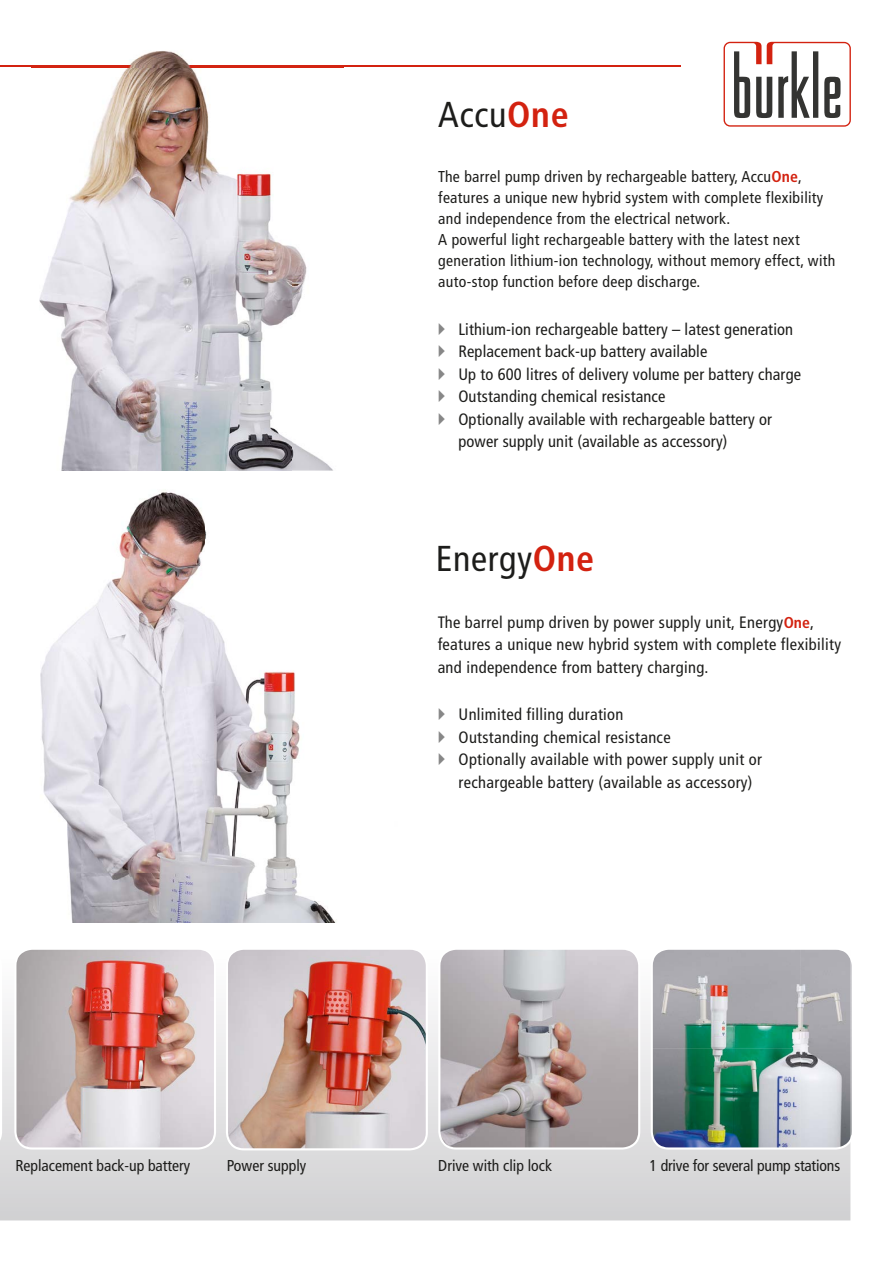
<style>
.page{position:relative;width:893px;height:1263px;background:#fff}
.page>*{position:absolute;margin:0;border:0;box-sizing:border-box;transform-origin:0 0}
.t1{font:condensed 36px "Frutiger";letter-spacing:.02em;color:#1d1d1b}
.t2{font:condensed 16.5px/22.5px "Frutiger";letter-spacing:.02em;color:#1d1d1b}
.t3{font:condensed 15.75px/21px "Frutiger";letter-spacing:.02em;color:#1d1d1b}
.t4{font:condensed 15.75px "Frutiger";color:#1d1d1b}
.t5{font:condensed 15.75px "Frutiger";letter-spacing:-.01em;color:#1d1d1b}
.s1{font-weight:700;color:#d32210}
.s2{font-weight:700;font-size:15.75px;color:#d32210}
</style>
<div class="page">
<svg style="left:0;top:1011px;width:850px;height:209px;background:#d8d8d9"></svg>
<hr style="left:0;top:66px;width:681px;height:1px;background:#d32210">
<img style="left:31px;top:51px;width:312px;height:420px">
<img style="left:31px;top:66px;width:312px;height:1px">
<img style="left:40px;top:492px;width:296px;height:431px">
<img style="left:14px;top:949px;width:202px;height:200px">
<svg style="left:438px;top:949px;width:202px;height:200px;background:#b3aaab"></svg>
<svg style="left:0;top:1011px;width:2px;height:138px"></svg>
<img style="left:651px;top:949px;width:201px;height:200px">
<svg style="left:724px;top:42px;width:127px;height:85px"></svg>
<img style="left:226px;top:949px;width:202px;height:201px">
<h1 class="t1" style="left:438px;top:93px;width:132px">Accu<span class="s1">One</span></h1>
<p class="t3" style="left:438px;top:166px;width:399px">The barrel pump driven by rechargeable battery, Accu<span class="s1">One</span>, features a unique new hybrid system with complete flexibility and independence from the electrical network .<br>A powerful light rechargeable battery with the latest next generation lithium-ion technology, without memory effect, with auto-stop function before deep discharge .</p>
<p class="t2" style="left:458px;top:318px;width:344px">Lithium-ion rechargeable battery – latest generation Replacement back-up battery available<br>Up to 600 litres of delivery volume per battery charge Outstanding chemical resistance<br>Optionally available with rechargeable battery or power supply unit (available as accessory)</p>
<h1 class="t1" style="left:436px;top:538px;width:160px">Energy<span class="s1">One</span></h1>
<p class="t2" style="left:438px;top:611px;width:405px">The barrel pump driven by power supply unit, Energy<span class="s2">One</span>, features a unique new hybrid system with complete flexibility and independence from battery charging .</p>
<p class="t2" style="left:459px;top:704px;width:305px">Unlimited filling duration<br>Outstanding chemical resistance<br>Optionally available with power supply unit or rechargeable battery (available as accessory)</p>
<p class="t4" style="left:15px;top:1156px;width:176px">Replacement back-up battery</p>
<p class="t4" style="left:227px;top:1156px;width:81px">Power supply</p>
<p class="t4" style="left:438px;top:1156px;width:115px">Drive with clip lock</p>
<p class="t5" style="left:650px;top:1156px;width:192px">1 drive for several pump stations</p>
</div>
